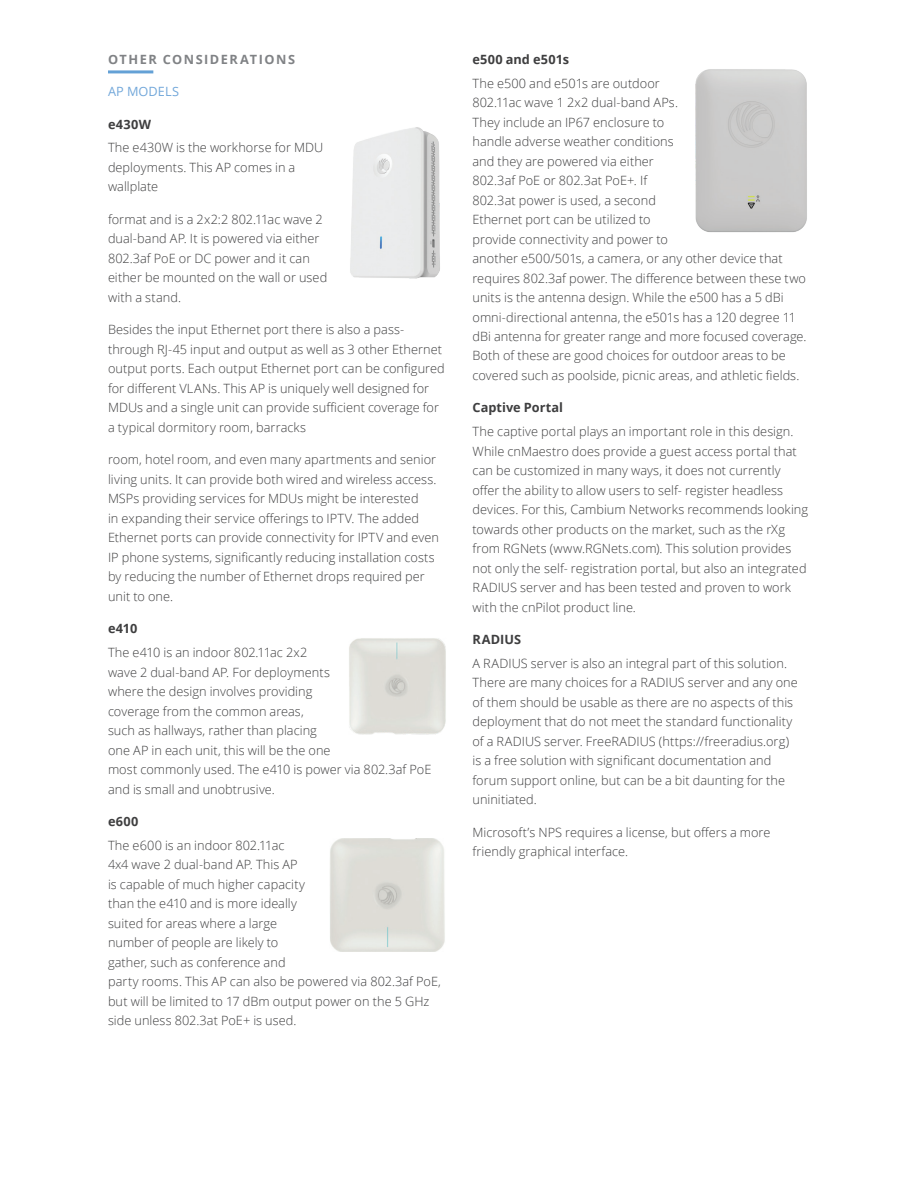
<style>
.page{position:relative;width:918px;height:1188px;background:#fff}
.page>*{position:absolute;margin:0;border:0;box-sizing:border-box;transform-origin:0 0}
.t1{font:300 12.75px/19.5px "Open Sans";letter-spacing:.005em;color:#3e3e3f}
.t2{font:700 12.75px "Open Sans";letter-spacing:.01em;color:#3e3e3f}
.t3{font:700 12.75px "Open Sans";letter-spacing:.115em;color:#808285}
.t4{font:12.75px "Open Sans";letter-spacing:.005em;color:#73a8da}
</style>
<div class="page">
<hr style="left:108px;top:70px;width:45px;height:3px;background:#64a1d6">
<img style="left:350px;top:127px;width:90px;height:152px">
<img style="left:349px;top:638px;width:97px;height:97px">
<img style="left:330px;top:838px;width:115px;height:113px">
<img style="left:695px;top:69px;width:112px;height:163px">
<p class="t3" style="left:108px;top:50px;width:189px">OTHER CONSIDERATIONS</p>
<p class="t4" style="left:108px;top:83px;width:73px">AP MODELS</p>
<p class="t2" style="left:108px;top:115px;width:45px">e430W</p>
<p class="t1" style="left:108px;top:138px;width:217px">The e430W is the workhorse for MDU deployments. This AP comes in a wallplate</p>
<p class="t1" style="left:108px;top:209px;width:221px">format and is a 2x2:2 802.11ac wave 2 dual-band AP. It is powered via either<br>802.3af PoE or DC power and it can either be mounted on the wall or used with a stand.</p>
<p class="t1" style="left:108px;top:320px;width:338px">Besides the input Ethernet port there is also a pass&shy;through RJ-45 input and output as well as 3 other Ethernet output ports. Each output Ethernet port can be configured for different VLANs. This AP is uniquely well designed for MDUs and a single unit can provide sufficient coverage for a typical dormitory room, barracks</p>
<p class="t1" style="left:108px;top:450px;width:332px">room, hotel room, and even many apartments and senior living units. It can provide both wired and wireless access.<br>MSPs providing services for MDUs might be interested<br>in expanding their service offerings to IPTV. The added Ethernet ports can provide connectivity for IPTV and even IP phone systems, significantly reducing installation costs by reducing the number of Ethernet drops required per unit to one.</p>
<p class="t2" style="left:108px;top:620px;width:31px">e410</p>
<p class="t1" style="left:108px;top:642px;width:325px">The e410 is an indoor 802.11ac 2x2<br>wave 2 dual-band AP. For deployments<br>where the design involves providing<br>coverage from the common areas,<br>such as hallways, rather than placing<br>one AP in each unit, this will be the one<br>most commonly used. The e410 is power via 802.3af PoE and is small and unobtrusive.</p>
<p class="t2" style="left:108px;top:812px;width:32px">e600</p>
<p class="t1" style="left:108px;top:835px;width:334px">The e600 is an indoor 802.11ac<br>4x4 wave 2 dual-band AP. This AP<br>is capable of much higher capacity<br>than the e410 and is more ideally<br>suited for areas where a large<br>number of people are likely to<br>gather, such as conference and<br>party rooms. This AP can also be powered via 802.3af PoE, but will be limited to 17 dBm output power on the 5 GHz side unless 802.3at PoE+ is used.</p>
<p class="t2" style="left:472px;top:50px;width:98px">e500 and e501s</p>
<p class="t1" style="left:472px;top:73px;width:336px">The e500 and e501s are outdoor<br>802.11ac wave 1 2x2 dual-band APs.<br>They include an IP67 enclosure to<br>handle adverse weather conditions<br>and they are powered via either<br>802.3af PoE or 802.3at PoE+. If<br>802.3at power is used, a second<br>Ethernet port can be utilized to<br>provide connectivity and power to<br>another e500/501s, a camera, or any other device that requires 802.3af power. The difference between these two units is the antenna design. While the e500 has a 5 dBi omni-directional antenna, the e501s has a 120 degree 11 dBi antenna for greater range and more focused coverage.<br>Both of these are good choices for outdoor areas to be covered such as poolside, picnic areas, and athletic fields.</p>
<p class="t2" style="left:472px;top:399px;width:92px">Captive Portal</p>
<p class="t1" style="left:472px;top:422px;width:337px">The captive portal plays an important role in this design.<br>While cnMaestro does provide a guest access portal that can be customized in many ways, it does not currently offer the ability to allow users to self- register headless devices. For this, Cambium Networks recommends looking towards other products on the market, such as the rXg from RGNets (www.RGNets.com). This solution provides not only the self- registration portal, but also an integrated RADIUS server and has been tested and proven to work with the cnPilot product line.</p>
<p class="t2" style="left:472px;top:631px;width:50px">RADIUS</p>
<p class="t1" style="left:472px;top:653px;width:327px">A RADIUS server is also an integral part of this solution.<br>There are many choices for a RADIUS server and any one of them should be usable as there are no aspects of this deployment that do not meet the standard functionality of a RADIUS server. FreeRADIUS (https://freeradius.org) is a free solution with significant documentation and forum support online, but can be a bit daunting for the uninitiated.</p>
<p class="t1" style="left:472px;top:822px;width:299px">Microsoft’s NPS requires a license, but offers a more friendly graphical interface.</p>
</div>
